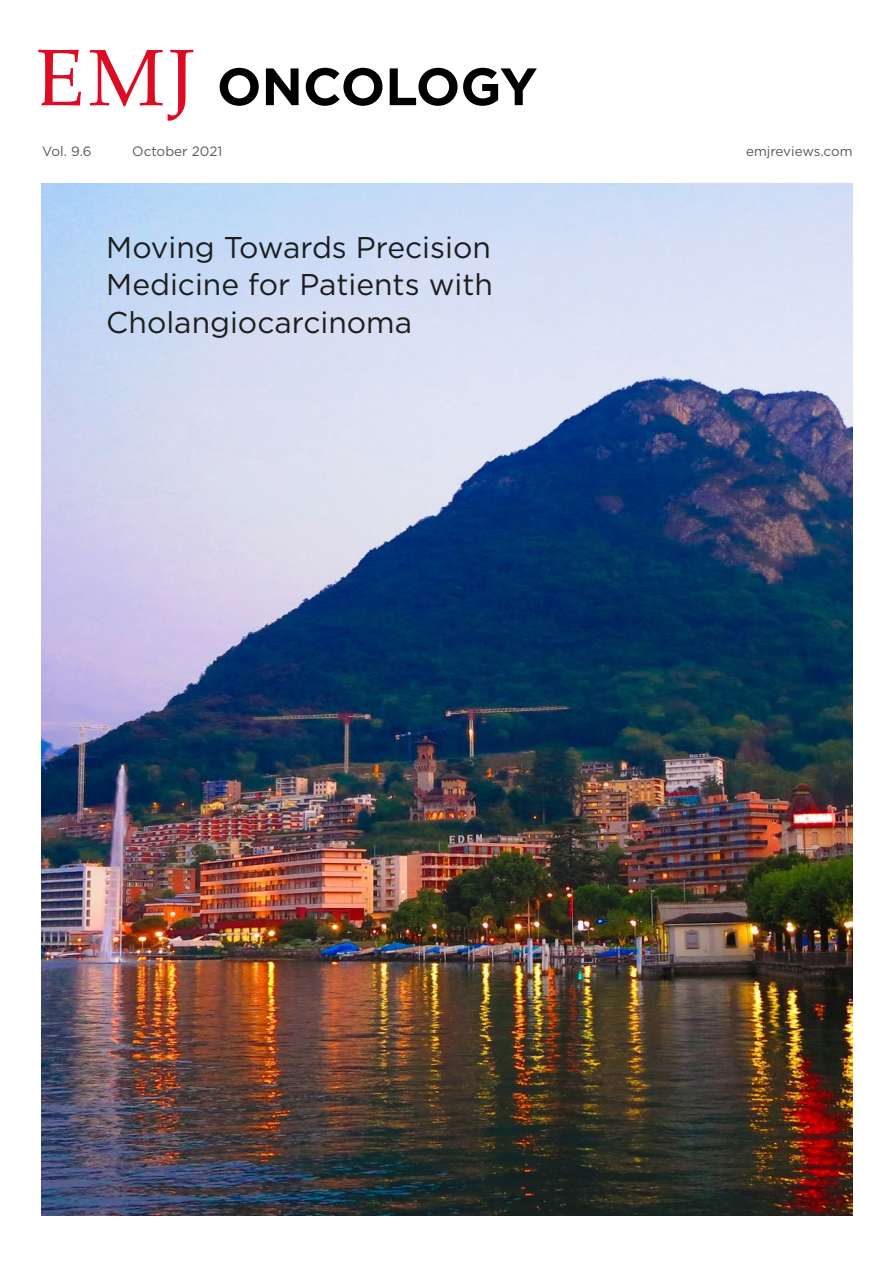
<style>
.page{position:relative;width:893px;height:1263px;background:#fff}
.page>*{position:absolute;margin:0;border:0;box-sizing:border-box;transform-origin:0 0}
.t1{font:700 52.5px "Gotham";color:#000}
.Symposium_Title{font:30px/37.5px "Gotham";color:#1d1d1d;text-align:justify}
.t2{font:13.5px "Gotham";color:#59595b}
</style>
<div class="page">
<img style="left:41px;top:184px;width:812px;height:1031px">
<svg style="left:38px;top:50px;width:155px;height:71px"></svg>
<p class="t1" style="left:217px;top:52px;width:322px">ONCOLOGY</p>
<p class="t2" style="left:42px;top:143px;width:51px">Vol. 9.6</p>
<p class="t2" style="left:132px;top:143px;width:92px">October 2021</p>
<p class="t2" style="left:746px;top:143px;width:108px">emjreviews.com</p>
<p class="Symposium_Title" style="left:106px;top:228px;width:388px">Moving Towards Precision Medicine for Patients with Cholangiocarcinoma</p>
</div>
